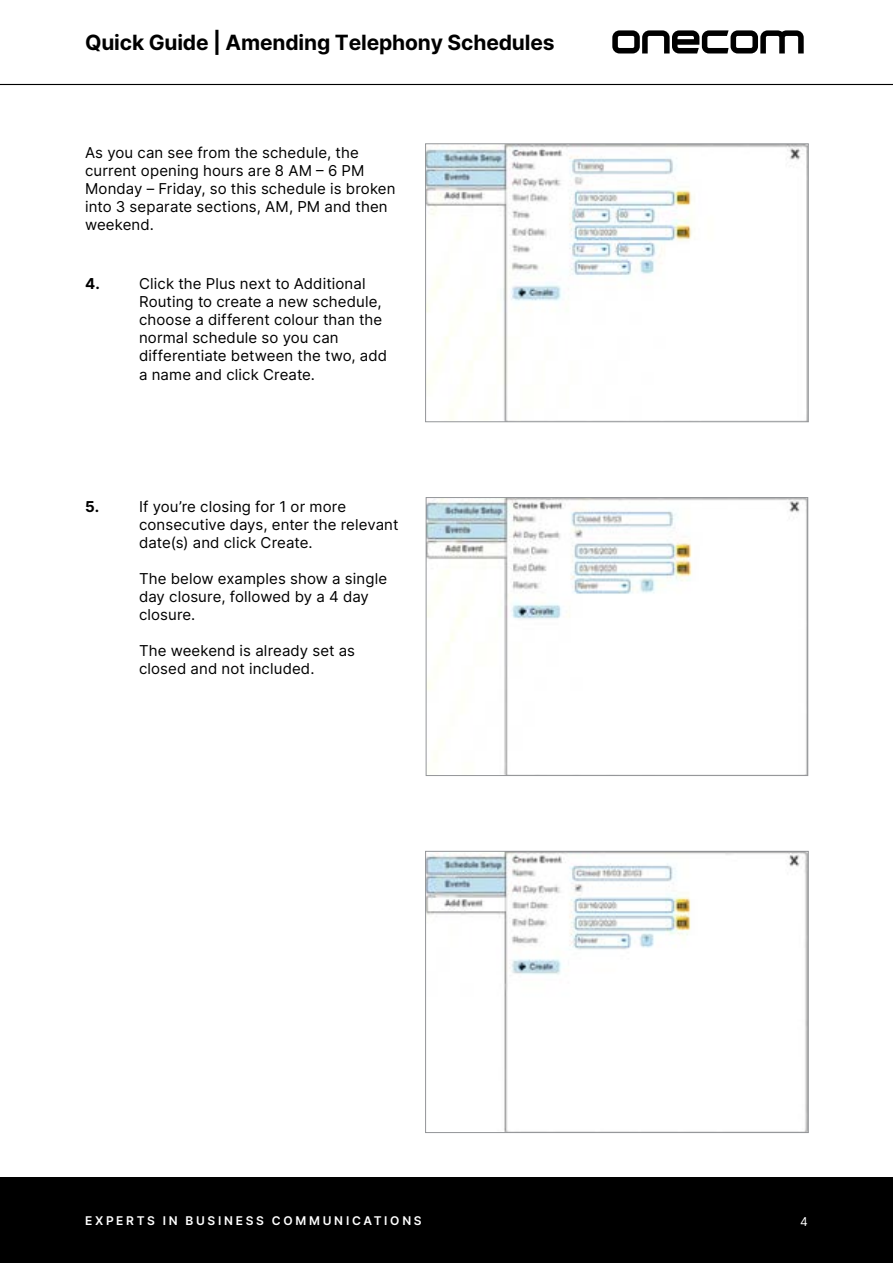
<style>
.page{position:relative;width:893px;height:1263px;background:#fff}
.page>*{position:absolute;margin:0;border:0;box-sizing:border-box;transform-origin:0 0}
.t1{font:700 21px "Inter";letter-spacing:-.005em;color:#000}
.t2{font:15px/18px "Inter";letter-spacing:.01em;color:#000}
.t3{font:700 15px "Inter";color:#000}
.t4{font:600 12px "Inter";letter-spacing:.225em;color:#fff}
.t5{font:12px "Inter";color:#fff}
</style>
<div class="page">
<hr style="left:0;top:84px;width:893px;height:1px;background:#000">
<svg style="left:612px;top:30px;width:192px;height:23px"></svg>
<div style="left:0;top:1178px;width:893px;height:85px;background:#000"></div>
<svg style="left:425px;top:497px;width:383px;height:279px"></svg>
<svg style="left:425px;top:143px;width:384px;height:279px"></svg>
<svg style="left:425px;top:850px;width:384px;height:283px"></svg>
<h1 class="t1" style="left:85px;top:27px;width:471px">Quick Guide | Amending Telephony Schedules</h1>
<p class="t2" style="left:85px;top:143px;width:312px">As you can see from the schedule, the current opening hours are 8 AM – 6 PM<br>Monday – Friday, so this schedule is broken into 3 separate sections, AM, PM and then weekend.</p>
<p class="t3" style="left:85px;top:273px;width:16px">4.</p>
<p class="t2" style="left:139px;top:275px;width:250px">Click the Plus next to Additional<br>Routing to create a new schedule, choose a different colour than the normal schedule so you can differentiate between the two, add a name and click Create.</p>
<p class="t3" style="left:85px;top:495px;width:16px">5.</p>
<p class="t2" style="left:139px;top:497px;width:261px">If you’re closing for 1 or more consecutive days, enter the relevant date(s) and click Create.</p>
<p class="t2" style="left:139px;top:569px;width:250px">The below examples show a single day closure, followed by a 4 day closure.</p>
<p class="t2" style="left:139px;top:641px;width:218px">The weekend is already set as closed and not included.</p>
<p class="t4" style="left:85px;top:1212px;width:338px">EXPERTS IN BUSINESS COMMUNICATIONS</p>
<p class="t5" style="left:800px;top:1213px;width:9px">4</p>
</div>
